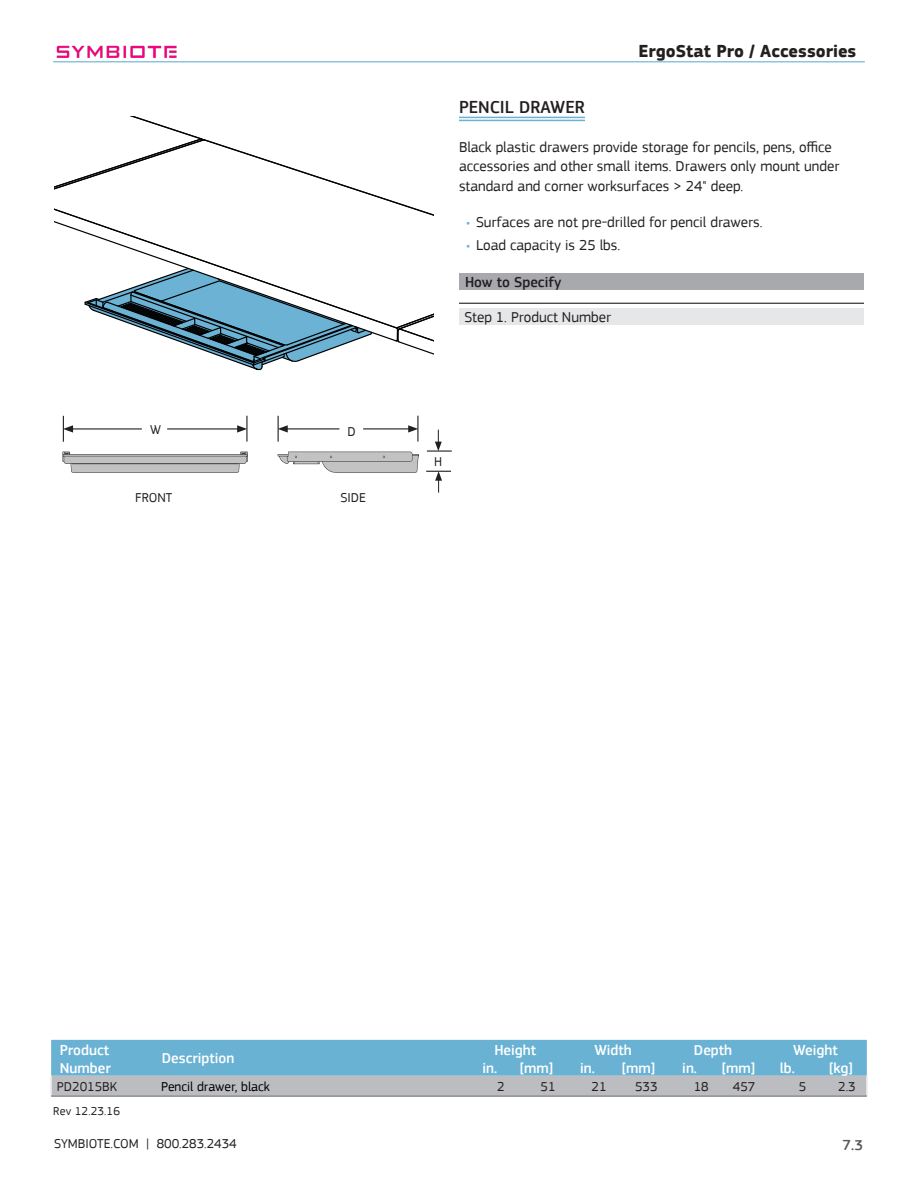
<style>
.page{position:relative;width:918px;height:1188px;background:#fff}
.page>*{position:absolute;margin:0;border:0;box-sizing:border-box;transform-origin:0 0}
.t1{font:700 18px "PF Square Sans Pro";color:#231f20}
.TOC_Product_Name{font:500 18px "PF Square Sans Pro";color:#231f20}
.t2{font:15px/19.5px "PF Square Sans Pro";color:#231f20}
.Spreadsheet_Header-C{font:500 15px "PF Square Sans Pro";color:#fff}
.Spreadsheet_Header-R{font:500 15px "PF Square Sans Pro";color:#fff}
.t3{font:500 15px "PF Square Sans Pro";color:#231f20}
.t4{font:500 15px "PF Square Sans Pro";color:#57585a}
.Spreadsheet_Body-Tex{font:13.5px "PF Square Sans Pro";color:#231f20}
.Import_Word_Table{font:13.5px "PF Square Sans Pro";color:#000}
.TABLE_Header_White_F{font:13.5px "PF Square Sans Pro";color:#231f20}
.DIM_TITLES{font:13.5px "PF Square Sans Pro";color:#231f20}
.Spreadsheet_Footer{font:12px "PF Square Sans Pro";letter-spacing:.01em;color:#231f20}
.s1{color:#69b2d4}
</style>
<div class="page">
<img style="left:56px;top:45px;width:121px;height:13px">
<hr style="left:53px;top:61px;width:812px;height:1px;background:#69b2d4">
<hr style="left:459px;top:117px;width:126px;height:1px;background:#69b2d4">
<hr style="left:459px;top:120px;width:126px;height:1px;background:#69b2d4">
<svg style="left:54px;top:117px;width:380px;height:254px"></svg>
<img style="left:63px;top:452px;width:355px;height:20px">
<hr style="left:427px;top:450px;width:25px;height:2px;background:#231f20">
<svg style="left:435px;top:430px;width:7px;height:21px"></svg>
<svg style="left:426px;top:471px;width:25px;height:22px"></svg>
<hr style="left:71px;top:428px;width:169px;height:2px;background:#231f20">
<svg style="left:237px;top:425px;width:9px;height:8px"></svg>
<hr style="left:285px;top:428px;width:126px;height:1px;background:#231f20">
<div style="left:144px;top:416px;width:21px;height:26px;background:#fff"></div>
<div style="left:342px;top:416px;width:19px;height:29px;background:#fff"></div>
<svg style="left:63px;top:416px;width:10px;height:26px"></svg>
<svg style="left:278px;top:416px;width:10px;height:26px"></svg>
<hr style="left:246px;top:416px;width:2px;height:26px;background:#231f20">
<svg style="left:408px;top:416px;width:10px;height:26px"></svg>
<div style="left:459px;top:274px;width:405px;height:16px;background:#a8a9ad"></div>
<div style="left:459px;top:309px;width:405px;height:16px;background:#e6e7e9"></div>
<hr style="left:459px;top:303px;width:405px;height:1px;background:#231f20">
<svg style="left:50px;top:1040px;width:818px;height:55px;background:#86b6cd"></svg>
<hr style="left:51px;top:1095px;width:816px;height:2px;background:#808080">
<p class="t1" style="left:638px;top:40px;width:219px">ErgoStat Pro / Accessories</p>
<p class="TOC_Product_Name" style="left:459px;top:96px;width:127px">PENCIL DRAWER</p>
<p class="t2" style="left:459px;top:137px;width:382px">Black plastic drawers provide storage for pencils, pens, office accessories and other small items. Drawers only mount under standard and corner worksurfaces &gt; 24" deep.</p>
<p class="t2" style="left:466px;top:212px;width:298px"><span class="s1">•</span> Surfaces are not pre-drilled for pencil drawers.</p>
<p class="t2" style="left:466px;top:236px;width:156px"><span class="s1">•</span> Load capacity is 25 lbs.</p>
<p class="DIM_TITLES" style="left:150px;top:421px;width:13px">W</p>
<p class="DIM_TITLES" style="left:348px;top:423px;width:10px">D</p>
<p class="TABLE_Header_White_F" style="left:135px;top:490px;width:39px">FRONT</p>
<p class="TABLE_Header_White_F" style="left:340px;top:490px;width:27px">SIDE</p>
<p class="t3" style="left:465px;top:273px;width:98px">How to Specify</p>
<p class="t2" style="left:464px;top:307px;width:148px">Step 1. Product Number</p>
<p class="DIM_TITLES" style="left:434px;top:454px;width:10px">H</p>
<p class="Spreadsheet_Header-R" style="left:60px;top:1042px;width:51px">Product</p>
<p class="Spreadsheet_Header-C" style="left:494px;top:1042px;width:43px">Height</p>
<p class="Spreadsheet_Header-C" style="left:594px;top:1042px;width:39px">Width</p>
<p class="Spreadsheet_Header-C" style="left:694px;top:1042px;width:40px">Depth</p>
<p class="Spreadsheet_Header-C" style="left:793px;top:1042px;width:46px">Weight</p>
<p class="Spreadsheet_Header-R" style="left:162px;top:1050px;width:74px">Description</p>
<p class="Spreadsheet_Header-R" style="left:60px;top:1059px;width:53px">Number</p>
<p class="Spreadsheet_Header-C" style="left:482px;top:1059px;width:16px">in.</p>
<p class="Spreadsheet_Header-C" style="left:520px;top:1059px;width:34px">[mm]</p>
<p class="Spreadsheet_Header-C" style="left:580px;top:1059px;width:16px">in.</p>
<p class="Spreadsheet_Header-C" style="left:622px;top:1059px;width:34px">[mm]</p>
<p class="Spreadsheet_Header-C" style="left:682px;top:1059px;width:16px">in.</p>
<p class="Spreadsheet_Header-C" style="left:722px;top:1059px;width:34px">[mm]</p>
<p class="Spreadsheet_Header-C" style="left:780px;top:1059px;width:16px">lb.</p>
<p class="Spreadsheet_Header-C" style="left:829px;top:1059px;width:25px">[kg]</p>
<p class="Spreadsheet_Body-Tex" style="left:57px;top:1078px;width:62px">PD2015BK</p>
<p class="Import_Word_Table" style="left:161px;top:1078px;width:110px">Pencil drawer, black</p>
<p class="Spreadsheet_Body-Tex" style="left:497px;top:1078px;width:9px">2</p>
<p class="Spreadsheet_Body-Tex" style="left:541px;top:1078px;width:17px">51</p>
<p class="Spreadsheet_Body-Tex" style="left:592px;top:1078px;width:17px">21</p>
<p class="Spreadsheet_Body-Tex" style="left:635px;top:1078px;width:24px">533</p>
<p class="Spreadsheet_Body-Tex" style="left:694px;top:1078px;width:17px">18</p>
<p class="Spreadsheet_Body-Tex" style="left:733px;top:1078px;width:24px">457</p>
<p class="Spreadsheet_Body-Tex" style="left:799px;top:1078px;width:9px">5</p>
<p class="Spreadsheet_Body-Tex" style="left:838px;top:1078px;width:19px">2.3</p>
<p class="Spreadsheet_Footer" style="left:53px;top:1104px;width:68px">Rev 12.23.16</p>
<p class="Spreadsheet_Body-Tex" style="left:54px;top:1136px;width:184px">SYMBIOTE.COM | 800.283.2434</p>
<p class="t4" style="left:842px;top:1136px;width:22px">7.3</p>
</div>
